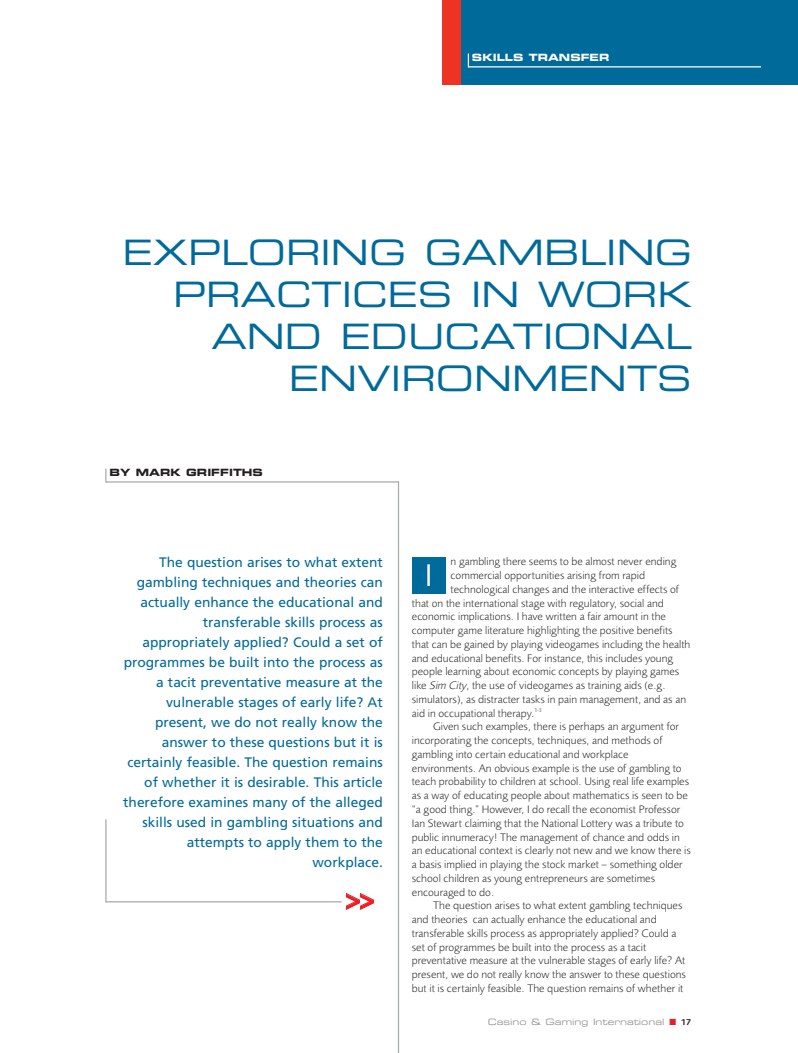
<style>
.page{position:relative;width:798px;height:1053px;background:#fff}
.page>*{position:absolute;margin:0;border:0;box-sizing:border-box;transform-origin:0 0}
.t1{font:35px/42px "Eurostile Extended Two";color:#006a9a;text-align:right}
.t2{font:32.5px "EADS Sans Normal";color:#fff}
.t3{font:30px "Handel Got D Ligh";color:#ed1e25}
.t4{font:13.75px/20px "Frutiger";color:#006a9a;text-align:right}
.t5{font:300 11.25px "EADS Sans";color:#231f20}
.t6{font:10px "Eurostile Bold Extended Two";color:#231f20}
.t7{font:10px "Eurostile Bold Extended Two";color:#fff}
.t8{font:8.75px "Eurostile Extended Two";color:#939598}
.s1{font-style:italic}
.s2{color:#ed1e25}
.s3{font-family:"EADS Sans";font-weight:700;color:#231f20}
</style>
<div class="page">
<div style="left:442px;top:1px;width:355px;height:84px;background:#006a9a"></div>
<svg style="left:105px;top:468px;width:1px;height:14px"></svg>
<hr style="left:106px;top:481px;width:292px;height:1px;background:#a7a9ac">
<hr style="left:105px;top:819px;width:1px;height:83px;background:#a7a9ac">
<hr style="left:106px;top:901px;width:235px;height:1px;background:#a7a9ac">
<svg style="left:467px;top:53px;width:2px;height:14px"></svg>
<hr style="left:468px;top:66px;width:292px;height:1px;background:#fff">
<hr style="left:398px;top:481px;width:1px;height:571px;background:#a7a9ac">
<div style="left:411px;top:557px;width:34px;height:36px;background:#006a9a"></div>
<div style="left:442px;top:1px;width:18px;height:84px;background:#ee3224"></div>
<p class="t7" style="left:472px;top:54px;width:139px">SKILLS TRANSFER</p>
<h1 class="t1" style="left:122px;top:234px;width:570px">EXPLORING GAMBLING<br>PRACTICES IN WORK<br>AND EDUCATIONAL<br>ENVIRONMENTS</h1>
<p class="t6" style="left:109px;top:469px;width:155px">BY MARK GRIFFITHS</p>
<p class="t4" style="left:123px;top:553px;width:261px">The question arises to what extent gambling techniques and theories can actually enhance the educational and transferable skills process as appropriately applied? Could a set of programmes be built into the process as a tacit preventative measure at the vulnerable stages of early life? At present, we do not really know the answer to these questions but it is certainly feasible. The question remains of whether it is desirable. This article therefore examines many of the alleged skills used in gambling situations and attempts to apply them to the workplace.</p>
<h3 class="t3" style="left:345px;top:891px;width:31px">&gt;&gt;</h3>
<p class="t5" style="left:450px;top:557px;width:227px">n gambling there seems to be almost never ending</p>
<p class="t5" style="left:450px;top:571px;width:196px">commercial opportunities arising from rapid</p>
<p class="t5" style="left:450px;top:585px;width:230px">technological changes and the interactive effects of</p>
<p class="t5" style="left:411px;top:598px;width:253px">that on the international stage with regulatory, social and</p>
<p class="t5" style="left:411px;top:612px;width:256px">economic implications. I have written a fair amount in the</p>
<p class="t5" style="left:411px;top:626px;width:262px">computer game literature highlighting the positive benefits</p>
<p class="t5" style="left:411px;top:640px;width:280px">that can be gained by playing videogames including the health</p>
<p class="t5" style="left:411px;top:653px;width:263px">and educational benefits. For instance, this includes young</p>
<p class="t5" style="left:411px;top:667px;width:269px">people learning about economic concepts by playing games</p>
<p class="t5" style="left:411px;top:681px;width:255px">like <span class="s1">Sim City</span>, the use of videogames as training aids (e.g.</p>
<p class="t5" style="left:411px;top:695px;width:276px">simulators), as distracter tasks in pain management, and as an</p>
<p class="t5" style="left:411px;top:708px;width:131px">aid in occupational therapy.<sup>1-3</sup></p>
<p class="t5" style="left:433px;top:722px;width:247px">Given such examples, there is perhaps an argument for</p>
<p class="t5" style="left:411px;top:736px;width:252px">incorporating the concepts, techniques, and methods of</p>
<p class="t5" style="left:411px;top:750px;width:218px">gambling into certain educational and workplace</p>
<p class="t5" style="left:411px;top:763px;width:271px">environments. An obvious example is the use of gambling to</p>
<p class="t5" style="left:411px;top:777px;width:279px">teach probability to children at school. Using real life examples</p>
<p class="t5" style="left:411px;top:791px;width:277px">as a way of educating people about mathematics is seen to be</p>
<p class="t5" style="left:411px;top:805px;width:270px">“a good thing.” However, I do recall the economist Professor</p>
<p class="t5" style="left:411px;top:818px;width:273px">Ian Stewart claiming that the National Lottery was a tribute to</p>
<p class="t5" style="left:411px;top:832px;width:269px">public innumeracy! The management of chance and odds in</p>
<p class="t5" style="left:411px;top:846px;width:280px">an educational context is clearly not new and we know there is</p>
<p class="t5" style="left:411px;top:860px;width:272px">a basis implied in playing the stock market – something older</p>
<p class="t5" style="left:411px;top:873px;width:245px">school children as young entrepreneurs are sometimes</p>
<p class="t5" style="left:411px;top:887px;width:84px">encouraged to do.</p>
<p class="t5" style="left:433px;top:901px;width:251px">The question arises to what extent gambling techniques</p>
<p class="t5" style="left:411px;top:915px;width:246px">and theories can actually enhance the educational and</p>
<p class="t5" style="left:411px;top:928px;width:266px">transferable skills process as appropriately applied? Could a</p>
<p class="t5" style="left:411px;top:942px;width:236px">set of programmes be built into the process as a tacit</p>
<p class="t5" style="left:411px;top:956px;width:275px">preventative measure at the vulnerable stages of early life? At</p>
<p class="t5" style="left:411px;top:970px;width:275px">present, we do not really know the answer to these questions</p>
<p class="t5" style="left:411px;top:983px;width:273px">but it is certainly feasible. The question remains of whether it</p>
<h2 class="t2" style="left:424px;top:563px;width:9px">I</h2>
<p class="t8" style="left:487px;top:1018px;width:205px">Casino &amp; Gaming International <span class="s2">■</span> <span class="s3">17</span></p>
</div>
